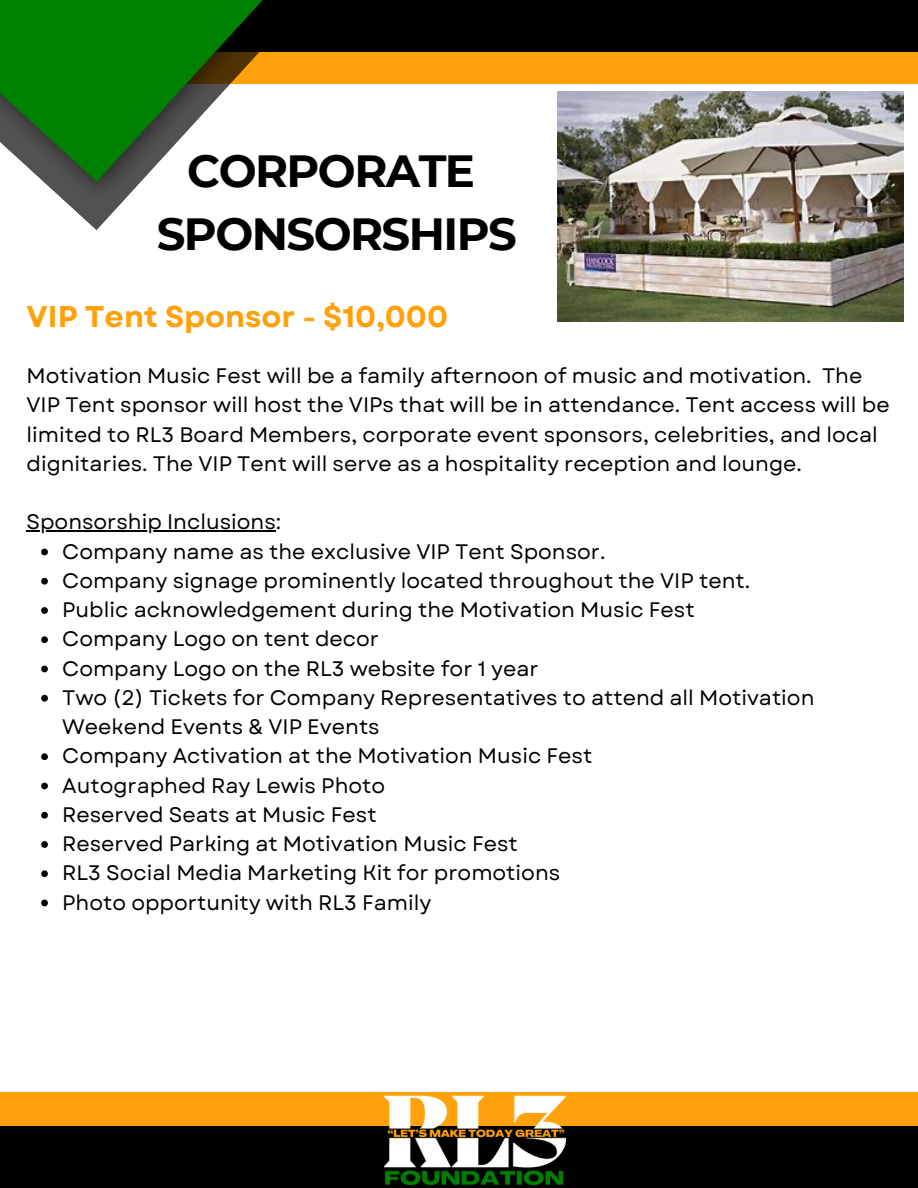
<style>
.page{position:relative;width:918px;height:1188px;background:#fff}
.page>*{position:absolute;margin:0;border:0;box-sizing:border-box;transform-origin:0 0}
.t1{font:700 45px/63px "Montserrat";letter-spacing:-.035em;color:#000;text-align:center}
.t2{font:700 30px "Garet";color:#ffa10b}
.t3{font:21px/29.2px "Garet";color:#000}
</style>
<div class="page">
<div style="left:80px;top:49px;width:838px;height:35px;background:#ffa10b"></div>
<div style="left:0;top:1092px;width:918px;height:47px;background:#ffa10b"></div>
<div style="left:91px;top:0;width:827px;height:52px;background:#000"></div>
<div style="left:0;top:1127px;width:918px;height:61px;background:#000"></div>
<img style="left:44px;top:182px;width:97px;height:34px">
<svg style="left:0;top:0;width:263px;height:182px;fill:#008000"></svg>
<hr style="left:27px;top:531px;width:249px;height:1px;background:#000">
<svg style="left:41px;top:549px;width:7px;height:6px"></svg>
<svg style="left:41px;top:578px;width:7px;height:7px"></svg>
<svg style="left:41px;top:607px;width:7px;height:7px"></svg>
<svg style="left:41px;top:636px;width:7px;height:7px"></svg>
<svg style="left:41px;top:666px;width:7px;height:6px"></svg>
<svg style="left:41px;top:695px;width:7px;height:7px"></svg>
<svg style="left:41px;top:753px;width:7px;height:7px"></svg>
<svg style="left:41px;top:783px;width:7px;height:6px"></svg>
<svg style="left:41px;top:812px;width:7px;height:7px"></svg>
<svg style="left:41px;top:841px;width:7px;height:7px"></svg>
<svg style="left:41px;top:870px;width:7px;height:7px"></svg>
<svg style="left:41px;top:900px;width:7px;height:6px"></svg>
<img style="left:557px;top:92px;width:347px;height:229px">
<img style="left:377px;top:1095px;width:194px;height:91px">
<p class="t1" style="left:157px;top:139px;width:361px">CORPORATE<br>SPONSORSHIPS</p>
<p class="t2" style="left:27px;top:295px;width:423px">VIP Tent Sponsor - $10,000</p>
<h1 class="t3" style="left:27px;top:361px;width:865px">Motivation Music Fest will be a family afternoon of music and motivation. The VIP Tent sponsor will host the VIPs that will be in attendance. Tent access will be limited to RL3 Board Members, corporate event sponsors, celebrities, and local dignitaries. The VIP Tent will serve as a hospitality reception and lounge.</h1>
<h2 class="t3" style="left:27px;top:508px;width:256px">Sponsorship Inclusions:</h2>
<p class="t3" style="left:62px;top:537px;width:545px">Company name as the exclusive VIP Tent Sponsor.</p>
<p class="t3" style="left:62px;top:566px;width:690px">Company signage prominently located throughout the VIP tent.</p>
<p class="t3" style="left:62px;top:595px;width:634px">Public acknowledgement during the Motivation Music Fest</p>
<p class="t3" style="left:62px;top:625px;width:318px">Company Logo on tent decor</p>
<p class="t3" style="left:62px;top:654px;width:478px">Company Logo on the RL3 website for 1 year</p>
<p class="t3" style="left:62px;top:683px;width:754px">Two (2) Tickets for Company Representatives to attend all Motivation<br>Weekend Events &amp; VIP Events</p>
<p class="t3" style="left:62px;top:742px;width:532px">Company Activation at the Motivation Music Fest</p>
<p class="t3" style="left:62px;top:771px;width:325px">Autographed Ray Lewis Photo</p>
<p class="t3" style="left:62px;top:800px;width:316px">Reserved Seats at Music Fest</p>
<p class="t3" style="left:62px;top:829px;width:457px">Reserved Parking at Motivation Music Fest</p>
<p class="t3" style="left:62px;top:859px;width:500px">RL3 Social Media Marketing Kit for promotions</p>
<p class="t3" style="left:62px;top:888px;width:371px">Photo opportunity with RL3 Family</p>
</div>
